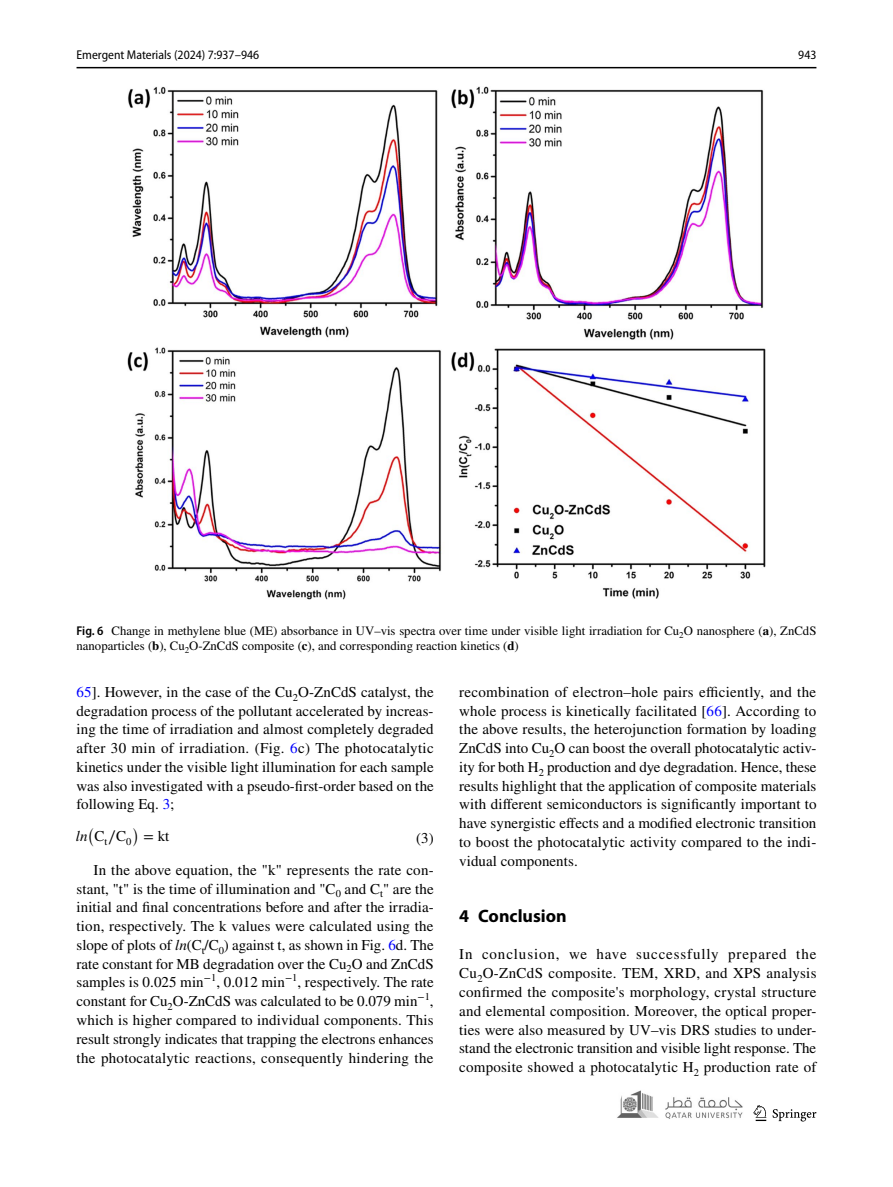
<style>
.page{position:relative;width:893px;height:1187px;background:#fff}
.page>*{position:absolute;margin:0;border:0;box-sizing:border-box;transform-origin:0 0}
.t1{font:700 18px "Myriad Pro";color:#000}
.t2{font:15px/18.8px "STIX";letter-spacing:.015em;color:#000;text-align:justify}
.t3{font:15px "STIX General Regular 3";color:#000}
.t4{font:15px "STIX General Italic 3";color:#000}
.t5{font:15px "STIX Math Extensions";color:#000}
.t6{font:12.75px/15px "STIX";color:#000}
.t7{font:semi-condensed 12.75px "Myriad Pro";color:#000}
.s1{font-family:"Myriad Pro";font-weight:600;font-stretch:semi-condensed}
.s2{font-weight:700}
.s3{color:#00f}
.s4{font-family:"STIX Math Regular 3"}
.s5{font-style:italic}
</style>
<div class="page">
<hr style="left:77px;top:67px;width:739px;height:1px;background:#000">
<svg style="left:753px;top:1105px;width:13px;height:15px"></svg>
<svg style="left:773px;top:1109px;width:43px;height:12px"></svg>
<img style="left:617px;top:1090px;width:126px;height:29px">
<img style="left:128px;top:87px;width:637px;height:512px">
<p class="t7" style="left:77px;top:48px;width:184px">Emergent Materials (2024) 7:937–946</p>
<p class="t7" style="left:798px;top:48px;width:20px">943</p>
<p class="t6" style="left:77px;top:623px;width:741px"><span class="s1">Fig. 6</span> Change in methylene blue (ME) absorbance in UV–vis spectra over time under visible light irradiation for Cu<sub>2</sub>O nanosphere (<span class="s2">a</span>), ZnCdS nanoparticles (<span class="s2">b</span>), Cu<sub>2</sub>O-ZnCdS composite (<span class="s2">c</span>), and corresponding reaction kinetics (<span class="s2">d</span>)</p>
<p class="t2" style="left:77px;top:683px;width:359px"><span class="s3">65</span>]. However, in the case of the Cu<sub>2</sub>O-ZnCdS catalyst, the degradation process of the pollutant accelerated by increas&shy;ing the time of irradiation and almost completely degraded after 30 min of irradiation. (Fig. <span class="s3">6</span>c) The photocatalytic kinetics under the visible light illumination for each sample was also investigated with a pseudo-first-order based on the following Eq. <span class="s3">3</span>;</p>
<p class="t5" style="left:88px;top:815px;width:9px">(</p>
<p class="t3" style="left:95px;top:830px;width:38px">C<sub>t</sub><span class="s4">∕</span>C<sub>0</sub></p>
<p class="t5" style="left:132px;top:815px;width:9px">)</p>
<p class="t3" style="left:143px;top:830px;width:28px"><span class="s4">=</span> kt</p>
<p class="t4" style="left:76px;top:827px;width:13px">ln</p>
<p class="t2" style="left:416px;top:829px;width:19px">(3)</p>
<p class="t2" style="left:77px;top:861px;width:359px;text-indent:17px">In the above equation, the "k" represents the rate con&shy;stant, "t" is the time of illumination and "C<sub>0</sub> and C<sub>t</sub>" are the initial and final concentrations before and after the irradia&shy;tion, respectively. The k values were calculated using the slope of plots of <span class="s5">ln</span>(C<sub>t</sub>/C<sub>0</sub>) against t, as shown in Fig. <span class="s3">6</span>d. The rate constant for MB degradation over the Cu<sub>2</sub>O and ZnCdS samples is 0.025 min<sup>−1</sup>, 0.012 min<sup>−1</sup>, respectively. The rate constant for Cu<sub>2</sub>O-ZnCdS was calculated to be 0.079 min<sup>−1</sup>, which is higher compared to individual components. This result strongly indicates that trapping the electrons enhances the photocatalytic reactions, consequently hindering the</p>
<p class="t2" style="left:459px;top:683px;width:359px">recombination of electron–hole pairs efficiently, and the whole process is kinetically facilitated [<span class="s3">66</span>]. According to the above results, the heterojunction formation by loading ZnCdS into Cu<sub>2</sub>O can boost the overall photocatalytic activ&shy;ity for both H<sub>2</sub> production and dye degradation. Hence, these results highlight that the application of composite materials with different semiconductors is significantly important to have synergistic effects and a modified electronic transition to boost the photocatalytic activity compared to the indi&shy;vidual components.</p>
<p class="t1" style="left:459px;top:904px;width:109px">4 Conclusion</p>
<p class="t2" style="left:459px;top:946px;width:359px">In conclusion, we have successfully prepared the Cu<sub>2</sub>O-ZnCdS composite. TEM, XRD, and XPS analysis confirmed the composite's morphology, crystal structure and elemental composition. Moreover, the optical proper&shy;ties were also measured by UV–vis DRS studies to under&shy;stand the electronic transition and visible light response. The composite showed a photocatalytic H<sub>2</sub> production rate of</p>
</div>
